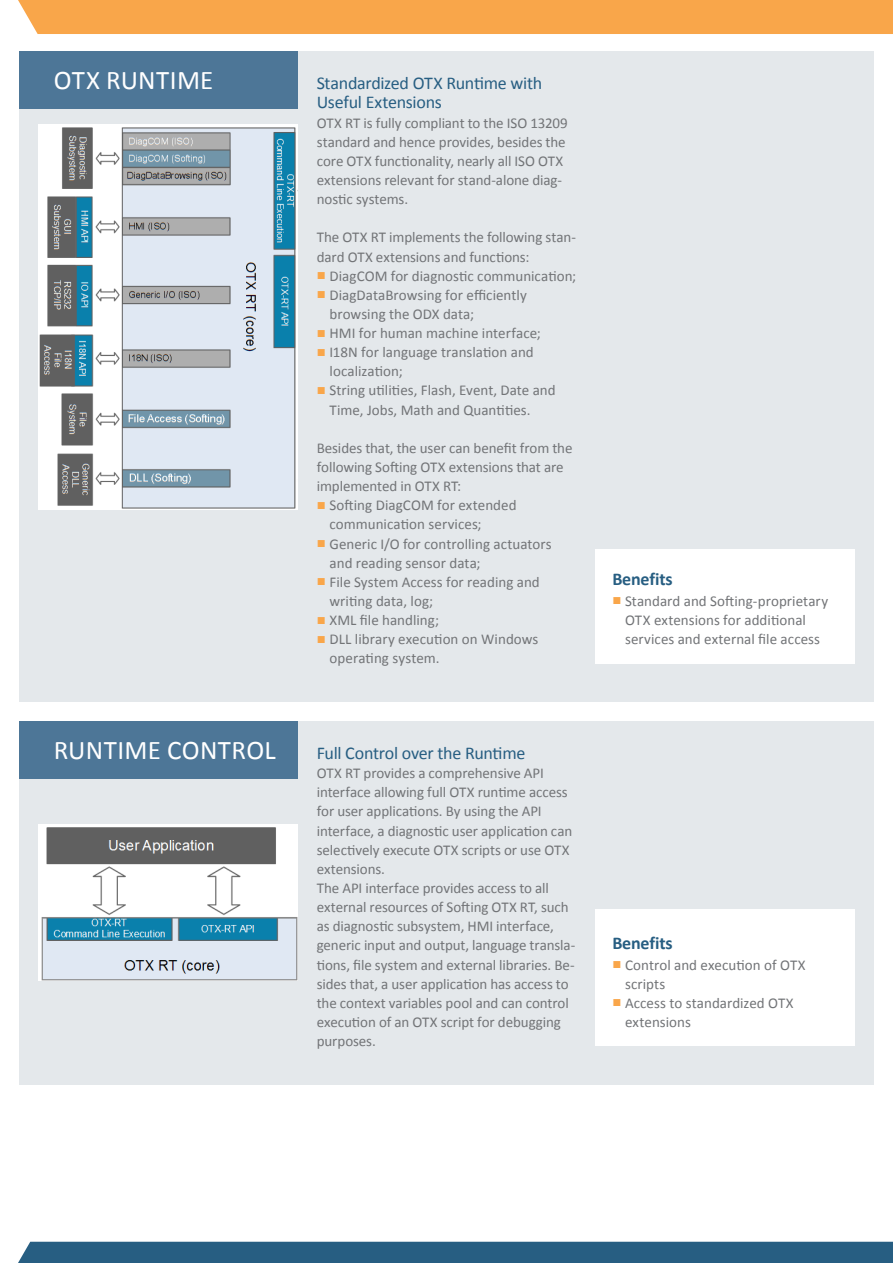
<style>
.page{position:relative;width:893px;height:1263px;background:#fff}
.page>*{position:absolute;margin:0;border:0;box-sizing:border-box;transform-origin:0 0}
.t1{font:27px "Calibri";letter-spacing:.01em;color:#fff}
.t2{font:18px/19.2px "Calibri";letter-spacing:-.02em;color:#275e82}
.t3{font:700 18px "Calibri";letter-spacing:-.01em;color:#275e82}
.t4{font:15px/19.2px "Calibri";letter-spacing:-.005em;color:#727477}
.s1{font-family:"Arial";color:#f9a64a}
</style>
<div class="page">
<div style="left:19px;top:51px;width:855px;height:651px;background:#e4e8eb"></div>
<div style="left:19px;top:51px;width:279px;height:57px;background:#4d7697"></div>
<div style="left:595px;top:549px;width:260px;height:114px;background:#fff"></div>
<img style="left:38px;top:125px;width:260px;height:385px">
<div style="left:18px;top:0;width:875px;height:34px;background:#f9a64a"></div>
<div style="left:18px;top:1242px;width:875px;height:21px;background:#275e82"></div>
<div style="left:19px;top:721px;width:855px;height:363px;background:#e4e8eb"></div>
<div style="left:19px;top:721px;width:279px;height:57px;background:#4d7697"></div>
<img style="left:38px;top:825px;width:260px;height:155px">
<div style="left:595px;top:909px;width:260px;height:137px;background:#fff"></div>
<p class="t1" style="left:54px;top:63px;width:161px">OTX RUNTIME</p>
<p class="t2" style="left:317px;top:74px;width:227px">Standardized OTX Runtime with<br>Useful Extensions</p>
<p class="t4" style="left:317px;top:113px;width:253px">OTX RT is fully compliant to the ISO 13209 standard and hence provides, besides the core OTX functionality, nearly all ISO OTX extensions relevant for stand-alone diag&shy;nostic systems.</p>
<p class="t4" style="left:317px;top:228px;width:261px">The OTX RT implements the following stan&shy;dard OTX extensions and functions:</p>
<p class="t4" style="left:317px;top:266px;width:261px"><span class="s1">■</span> DiagCOM for diagnostic communication;</p>
<p class="t4" style="left:330px;top:285px;width:199px;text-indent:-13px"><span class="s1">■</span> DiagDataBrowsing for efficiently browsing the ODX data;</p>
<p class="t4" style="left:317px;top:324px;width:226px"><span class="s1">■</span> HMI for human machine interface;</p>
<p class="t4" style="left:330px;top:343px;width:206px;text-indent:-13px"><span class="s1">■</span> I18N for language translation and localization;</p>
<p class="t4" style="left:330px;top:381px;width:228px;text-indent:-13px"><span class="s1">■</span> String utilities, Flash, Event, Date and<br>Time, Jobs, Math and Quantities.</p>
<p class="t4" style="left:317px;top:438px;width:257px">Besides that, the user can benefit from the following Softing OTX extensions that are implemented in OTX RT:</p>
<p class="t4" style="left:330px;top:496px;width:189px;text-indent:-13px"><span class="s1">■</span> Softing DiagCOM for extended communication services;</p>
<p class="t4" style="left:330px;top:534px;width:224px;text-indent:-13px"><span class="s1">■</span> Generic I/O for controlling actuators and reading sensor data;</p>
<p class="t4" style="left:330px;top:572px;width:212px;text-indent:-13px"><span class="s1">■</span> File System Access for reading and writing data, log;</p>
<p class="t4" style="left:317px;top:611px;width:124px"><span class="s1">■</span> XML file handling;</p>
<p class="t4" style="left:330px;top:630px;width:210px;text-indent:-13px"><span class="s1">■</span> DLL library execution on Windows operating system.</p>
<p class="t1" style="left:54px;top:733px;width:224px">RUNTIME CONTROL</p>
<p class="t2" style="left:317px;top:743px;width:210px">Full Control over the Runtime</p>
<p class="t4" style="left:317px;top:764px;width:257px">OTX RT provides a comprehensive API interface allowing full OTX runtime access for user applications. By using the API interface, a diagnostic user application can selectively execute OTX scripts or use OTX extensions.</p>
<p class="t4" style="left:317px;top:878px;width:260px">The API interface provides access to all external resources of Softing OTX RT, such as diagnostic subsystem, HMI interface, generic input and output, language transla&shy;tions, file system and external libraries. Be&shy;sides that, a user application has access to the context variables pool and can control execution of an OTX script for debugging purposes.</p>
<p class="t3" style="left:612px;top:568px;width:62px">Benefits</p>
<p class="t4" style="left:625px;top:591px;width:205px;text-indent:-13px"><span class="s1">■</span> Standard and Softing-proprietary<br>OTX extensions for additional services and external file access</p>
<p class="t3" style="left:612px;top:931px;width:62px">Benefits</p>
<p class="t4" style="left:625px;top:955px;width:182px;text-indent:-13px"><span class="s1">■</span> Control and execution of OTX scripts</p>
<p class="t4" style="left:625px;top:993px;width:170px;text-indent:-13px"><span class="s1">■</span> Access to standardized OTX extensions</p>
</div>
